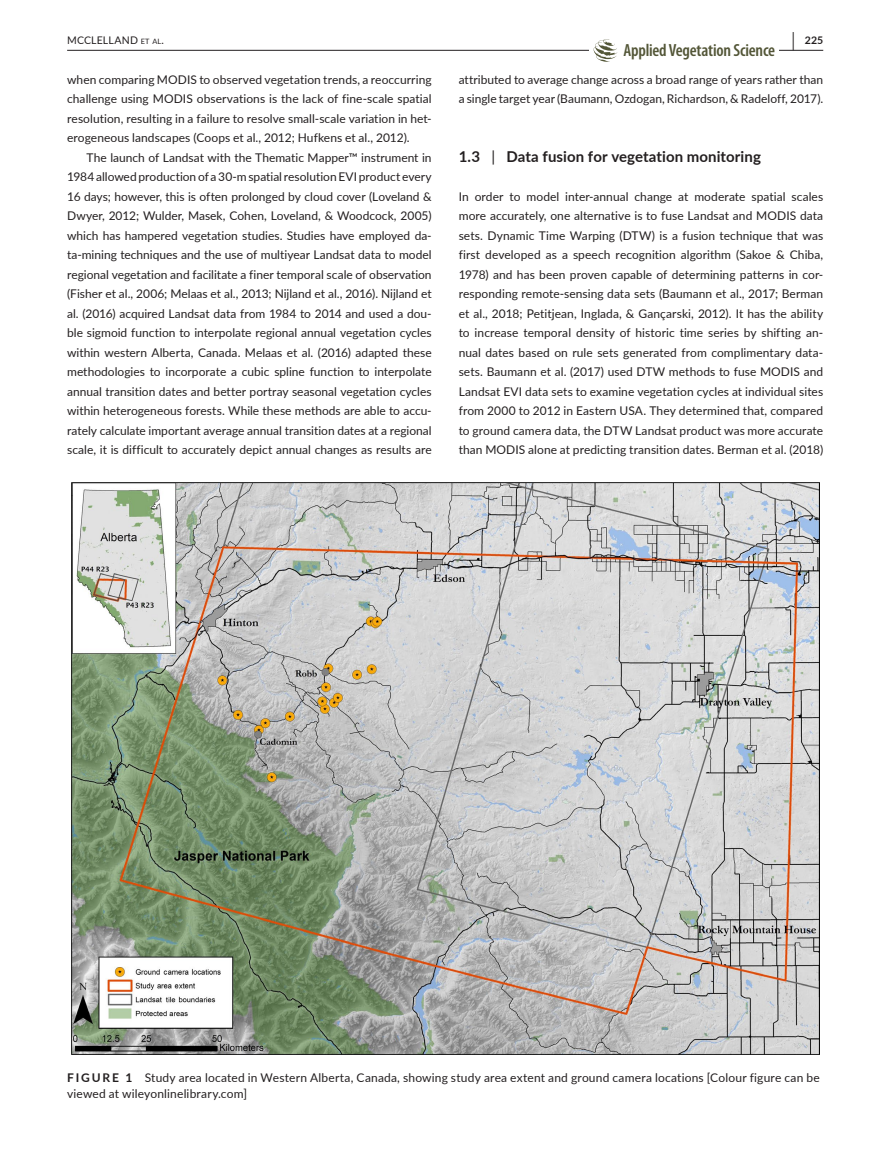
<style>
.page{position:relative;width:893px;height:1174px;background:#fff}
.page>*{position:absolute;margin:0;border:0;box-sizing:border-box;transform-origin:0 0}
.t1{font:600 condensed 17.7px "Myriad Pro";letter-spacing:-.01em;color:#535637}
.t2{font:700 15px "Lato";letter-spacing:.005em;color:#231f20}
.t3{font:12px/19.5px "Lato";letter-spacing:.005em;color:#231f20;text-align:justify}
.t4{font:10.5px "Lato";letter-spacing:.02em;color:#231f20}
.t5{font:700 10.5px "Lato";color:#231f20}
.s1{font-size:7.35px}
.s2{font-size:19.5px}
.s3{font-weight:400}
.s4{font-weight:700}
</style>
<div class="page">
<hr style="left:67px;top:50px;width:756px;height:1px;background:#231f20">
<div style="left:589px;top:39px;width:190px;height:23px;background:#fff"></div>
<svg style="left:594px;top:39px;width:24px;height:23px"></svg>
<img style="left:71px;top:482px;width:748px;height:572px">
<p class="t4" style="left:67px;top:33px;width:98px">MCCLELLAND <span class="s1">et al</span>.</p>
<p class="t3" style="left:67px;top:69px;width:366px">when comparing MODIS to observed vegetation trends, a reoccurring challenge using MODIS observations is the lack of fine-scale spatial resolution, resulting in a failure to resolve small-scale variation in het&shy;erogeneous landscapes (Coops et al., 2012; Hufkens et al., 2012).</p>
<p class="t3" style="left:67px;top:147px;width:366px;text-indent:20px">The launch of Landsat with the Thematic Mapper™ instrument in 1984 allowed production of a 30-m spatial resolution EVI product every 16 days; however, this is often prolonged by cloud cover (Loveland &amp; Dwyer, 2012; Wulder, Masek, Cohen, Loveland, &amp; Woodcock, 2005) which has hampered vegetation studies. Studies have employed da&shy;ta-mining techniques and the use of multiyear Landsat data to model regional vegetation and facilitate a finer temporal scale of observation (Fisher et al., 2006; Melaas et al., 2013; Nijland et al., 2016). Nijland et al. (2016) acquired Landsat data from 1984 to 2014 and used a dou&shy;ble sigmoid function to interpolate regional annual vegetation cycles within western Alberta, Canada. Melaas et al. (2016) adapted these methodologies to incorporate a cubic spline function to interpolate annual transition dates and better portray seasonal vegetation cycles within heterogeneous forests. While these methods are able to accu&shy;rately calculate important average annual transition dates at a regional scale, it is difficult to accurately depict annual changes as results are</p>
<h1 class="t1" style="left:623px;top:40px;width:153px">Applied Vegetation Science</h1>
<p class="t5" style="left:792px;top:33px;width:32px"><span class="s2">|</span> 225</p>
<p class="t3" style="left:459px;top:69px;width:366px">attributed to average change across a broad range of years rather than a single target year (Baumann, Ozdogan, Richardson, &amp; Radeloff, 2017).</p>
<p class="t2" style="left:459px;top:145px;width:304px">1.3 <span class="s3">|</span> Data fusion for vegetation monitoring</p>
<p class="t3" style="left:459px;top:186px;width:366px">In order to model inter-annual change at moderate spatial scales more accurately, one alternative is to fuse Landsat and MODIS data sets. Dynamic Time Warping (DTW) is a fusion technique that was first developed as a speech recognition algorithm (Sakoe &amp; Chiba, 1978) and has been proven capable of determining patterns in cor&shy;responding remote-sensing data sets (Baumann et al., 2017; Berman et al., 2018; Petitjean, Inglada, &amp; Gançarski, 2012). It has the ability to increase temporal density of historic time series by shifting an&shy;nual dates based on rule sets generated from complimentary data&shy;sets. Baumann et al. (2017) used DTW methods to fuse MODIS and Landsat EVI data sets to examine vegetation cycles at individual sites from 2000 to 2012 in Eastern USA. They determined that, compared to ground camera data, the DTW Landsat product was more accurate than MODIS alone at predicting transition dates. Berman et al. (2018)</p>
<p class="t3" style="left:67px;top:1068px;width:754px;line-height:16.5px"><span class="s4">FIGURE 1</span> Study area located in Western Alberta, Canada, showing study area extent and ground camera locations [Colour figure can be viewed at wileyonlinelibrary.com]</p>
</div>
